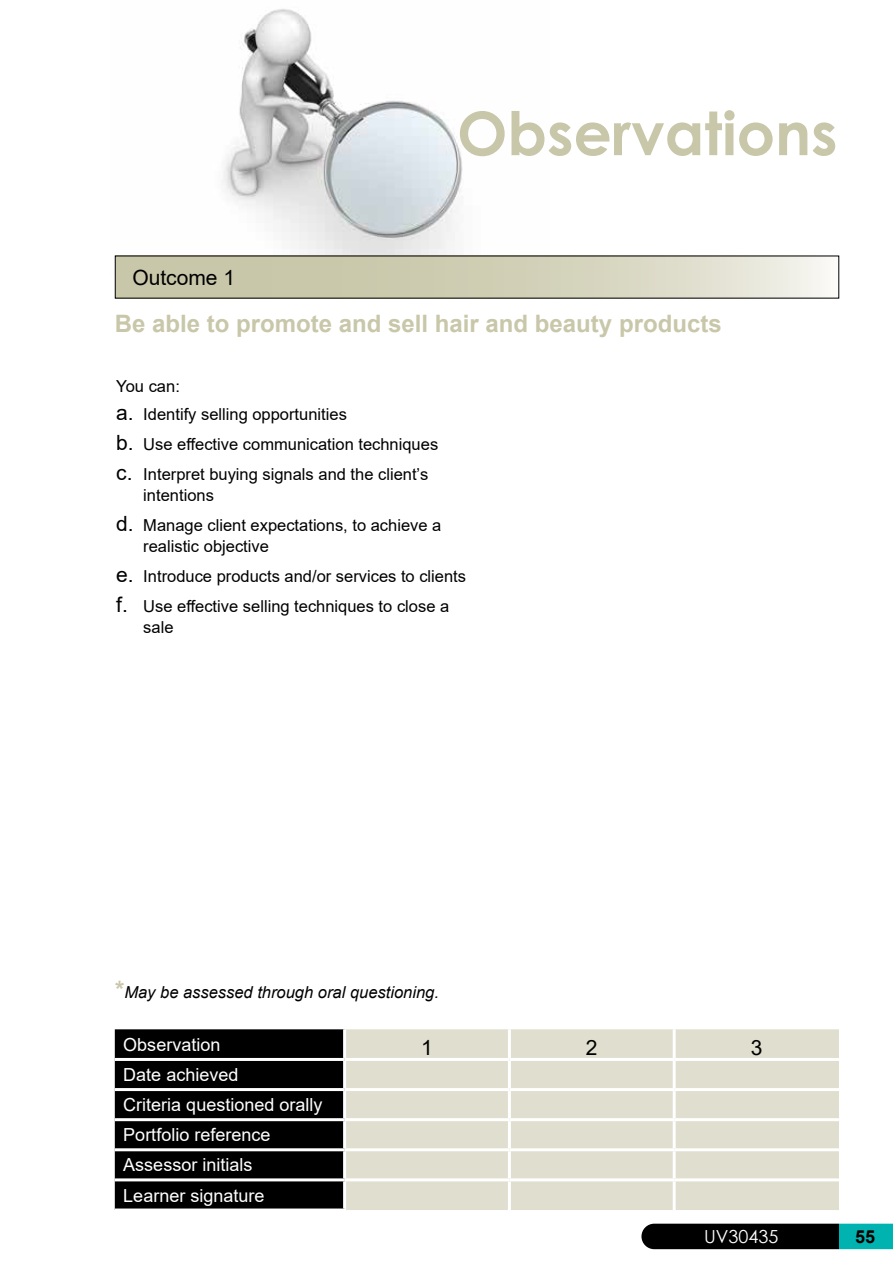
<style>
.page{position:relative;width:893px;height:1263px;background:#fff}
.page>*{position:absolute;margin:0;border:0;box-sizing:border-box;transform-origin:0 0}
.t1{font:700 60px "Century Gothic";color:#c9c7a9}
.t2{font:700 24px "Arial";color:#c9c7a9}
.t3{font:21px "Arial";color:#000}
.t4{font:18px/30.2px "Arial";color:#fff}
.t5{font:18px "Century Gothic";color:#fff}
.t6{font:700 18px "Arial";color:#000}
.t7{font:16.5px/30px "Arial";color:#000}
.t8{font:italic 16.5px "Arial";color:#000}
.s1{font-size:21px}
.s2{font-weight:700;font-style:normal;font-size:24px;color:#c9c7a9}
</style>
<div class="page">
<img style="left:114px;top:9px;width:436px;height:268px">
<svg style="left:117px;top:258px;width:708px;height:38px;background:#d3d2ba"></svg>
<div style="left:115px;top:1029px;width:228px;height:179px;background:#000"></div>
<div style="left:346px;top:1029px;width:493px;height:181px;background:#e0dece"></div>
<hr style="left:508px;top:1029px;width:3px;height:29px;background:#fff">
<hr style="left:673px;top:1029px;width:3px;height:29px;background:#fff">
<hr style="left:345px;top:1058px;width:164px;height:3px;background:#fff">
<hr style="left:509px;top:1058px;width:165px;height:3px;background:#fff">
<hr style="left:508px;top:1061px;width:3px;height:27px;background:#fff">
<hr style="left:674px;top:1058px;width:165px;height:3px;background:#fff">
<hr style="left:673px;top:1061px;width:3px;height:27px;background:#fff">
<hr style="left:345px;top:1088px;width:164px;height:3px;background:#fff">
<hr style="left:509px;top:1088px;width:165px;height:3px;background:#fff">
<hr style="left:508px;top:1091px;width:3px;height:27px;background:#fff">
<hr style="left:674px;top:1088px;width:165px;height:3px;background:#fff">
<hr style="left:673px;top:1091px;width:3px;height:27px;background:#fff">
<hr style="left:115px;top:1118px;width:230px;height:3px;background:#fff">
<hr style="left:345px;top:1118px;width:164px;height:3px;background:#fff">
<hr style="left:509px;top:1118px;width:165px;height:3px;background:#fff">
<hr style="left:508px;top:1121px;width:3px;height:27px;background:#fff">
<hr style="left:674px;top:1118px;width:165px;height:3px;background:#fff">
<hr style="left:673px;top:1121px;width:3px;height:27px;background:#fff">
<hr style="left:115px;top:1148px;width:230px;height:3px;background:#fff">
<hr style="left:345px;top:1148px;width:164px;height:3px;background:#fff">
<hr style="left:509px;top:1148px;width:165px;height:3px;background:#fff">
<hr style="left:508px;top:1151px;width:3px;height:27px;background:#fff">
<hr style="left:674px;top:1148px;width:165px;height:3px;background:#fff">
<hr style="left:673px;top:1151px;width:3px;height:27px;background:#fff">
<hr style="left:115px;top:1178px;width:230px;height:3px;background:#fff">
<hr style="left:345px;top:1178px;width:164px;height:3px;background:#fff">
<hr style="left:509px;top:1178px;width:165px;height:3px;background:#fff">
<hr style="left:508px;top:1181px;width:3px;height:29px;background:#fff">
<hr style="left:674px;top:1178px;width:165px;height:3px;background:#fff">
<hr style="left:673px;top:1181px;width:3px;height:29px;background:#fff">
<hr style="left:115px;top:1058px;width:230px;height:3px;background:#fff">
<hr style="left:115px;top:1088px;width:230px;height:3px;background:#fff">
<svg style="left:641px;top:1224px;width:252px;height:25px;background:#032928"></svg>
<p class="t3" style="left:132px;top:263px;width:104px">Outcome 1</p>
<h1 class="t1" style="left:457px;top:88px;width:382px">Observations</h1>
<h2 class="t2" style="left:115px;top:307px;width:608px">Be able to promote and sell hair and beauty products</h2>
<p class="t7" style="left:116px;top:371px;width:65px">You can:</p>
<p class="t7" style="left:116px;top:399px;width:323px"><span class="s1">a.</span> Identify selling opportunities<br><span class="s1">b.</span> Use effective communication techniques <span class="s1">c.</span> Interpret buying signals and the client’s</p>
<p class="t7" style="left:116px;top:480px;width:327px;text-indent:27px">intentions<br><span class="s1">d.</span> Manage client expectations, to achieve a</p>
<p class="t7" style="left:116px;top:531px;width:351px;text-indent:27px">realistic objective<br><span class="s1">e.</span> Introduce products and/or services to clients <span class="s1">f.</span> Use effective selling techniques to close a</p>
<p class="t7" style="left:143px;top:612px;width:32px">sale</p>
<p class="t8" style="left:115px;top:981px;width:325px"><span class="s2">*</span>May be assessed through oral questioning.</p>
<p class="t4" style="left:123px;top:1029px;width:99px">Observation</p>
<p class="t3" style="left:421px;top:1033px;width:13px">1</p>
<p class="t3" style="left:586px;top:1033px;width:13px">2</p>
<p class="t3" style="left:751px;top:1033px;width:13px">3</p>
<p class="t4" style="left:123px;top:1059px;width:201px">Date achieved<br>Criteria questioned orally<br>Portfolio reference<br>Assessor initials<br>Learner signature</p>
<p class="t5" style="left:704px;top:1223px;width:76px">UV30435</p>
<p class="t6" style="left:855px;top:1224px;width:22px">55</p>
</div>
